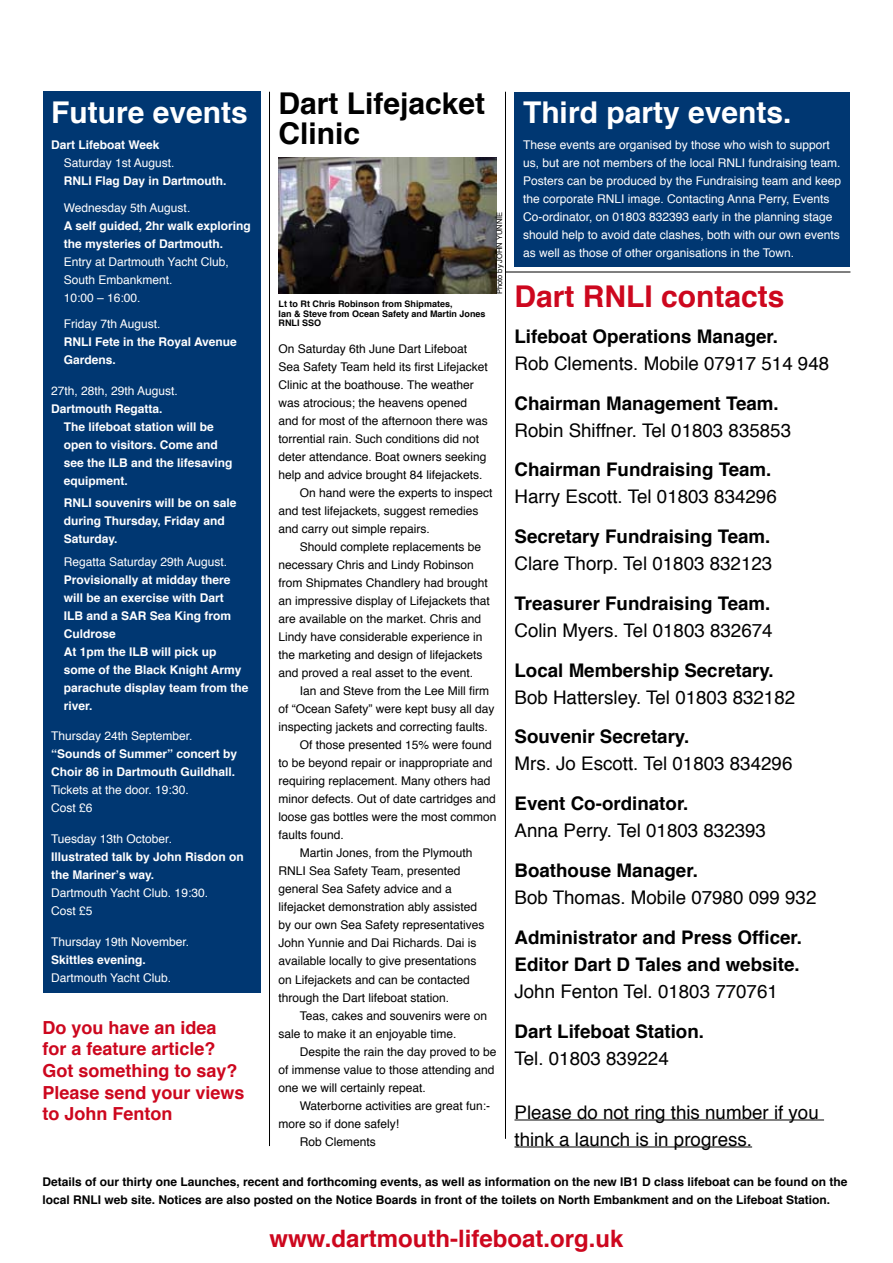
<style>
.page{position:relative;width:893px;height:1263px;background:#fff}
.page>*{position:absolute;margin:0;border:0;box-sizing:border-box;transform-origin:0 0}
.t1{font:700 30px "Helvetica";color:#fff}
.t2{font:700 30px/30px "Helvetica";color:#000}
.t3{font:700 30px "Helvetica";color:#cd071e}
.t4{font:700 24px "Helvetica";color:#cd071e}
.t5{font:18.75px/27px "Helvetica";color:#000}
.t6{font:700 18.75px/27px "Helvetica";color:#000}
.t7{font:700 18px/21.6px "Helvetica";color:#cd071e}
.t8{font:12px/18px "Helvetica";color:#000}
.t9{font:12px/18px "Helvetica";color:#fff}
.t10{font:700 12px/18px "Helvetica";color:#fff}
.t11{font:700 12px/18px "Helvetica";color:#000}
.t12{font:700 9px/9.8px "Helvetica";color:#000}
.t13{font:7.5px "Helvetica";color:#000}
</style>
<div class="page">
<hr style="left:514px;top:1119px;width:310px;height:1px;background:#000">
<hr style="left:514px;top:1146px;width:238px;height:1px;background:#000">
<hr style="left:505px;top:92px;width:1px;height:1047px;background:#000">
<div style="left:514px;top:92px;width:336px;height:174px;background:#003772"></div>
<hr style="left:506px;top:272px;width:344px;height:1px;background:#000">
<div style="left:43px;top:92px;width:217px;height:901px;background:#003772"></div>
<img style="left:278px;top:158px;width:218px;height:135px">
<hr style="left:269px;top:92px;width:1px;height:1054px;background:#000">
<h1 class="t1" style="left:51px;top:88px;width:198px">Future events</h1>
<p class="t10" style="left:51px;top:136px;width:110px">Dart Lifeboat Week</p>
<p class="t9" style="left:64px;top:154px;width:112px">Saturday 1st August.</p>
<p class="t10" style="left:64px;top:172px;width:164px">RNLI Flag Day in Dartmouth.</p>
<p class="t9" style="left:64px;top:199px;width:128px">Wednesday 5th August.</p>
<p class="t10" style="left:64px;top:217px;width:188px">A self guided, 2hr walk exploring the mysteries of Dartmouth.</p>
<p class="t9" style="left:64px;top:253px;width:166px">Entry at Dartmouth Yacht Club,<br>South Embankment.<br>10:00 – 16:00.</p>
<p class="t9" style="left:64px;top:315px;width:98px">Friday 7th August.</p>
<p class="t10" style="left:64px;top:333px;width:175px">RNLI Fete in the Royal Avenue<br>Gardens.</p>
<p class="t9" style="left:51px;top:382px;width:128px">27th, 28th, 29th August.</p>
<p class="t10" style="left:64px;top:400px;width:170px;text-indent:-13px">Dartmouth Regatta.<br>The lifeboat station will be open to visitors. Come and see the ILB and the lifesaving equipment.</p>
<p class="t10" style="left:64px;top:494px;width:174px">RNLI souvenirs will be on sale during Thursday, Friday and<br>Saturday.</p>
<p class="t9" style="left:64px;top:553px;width:165px">Regatta Saturday 29th August.</p>
<p class="t10" style="left:64px;top:570px;width:186px">Provisionally at midday there will be an exercise with Dart<br>ILB and a SAR Sea King from<br>Culdrose<br>At 1pm the ILB will pick up some of the Black Knight Army parachute display team from the river.</p>
<p class="t9" style="left:51px;top:727px;width:143px">Thursday 24th September.</p>
<p class="t10" style="left:51px;top:745px;width:188px">“Sounds of Summer” concert by<br>Choir 86 in Dartmouth Guildhall.</p>
<p class="t9" style="left:51px;top:781px;width:139px">Tickets at the door. 19:30.<br>Cost £6</p>
<p class="t9" style="left:51px;top:830px;width:122px">Tuesday 13th October.</p>
<p class="t10" style="left:51px;top:848px;width:194px">Illustrated talk by John Risdon on the Mariner’s way.</p>
<p class="t9" style="left:51px;top:884px;width:158px">Dartmouth Yacht Club. 19:30.<br>Cost £5</p>
<p class="t9" style="left:51px;top:933px;width:140px">Thursday 19th November.</p>
<p class="t10" style="left:51px;top:951px;width:96px">Skittles evening.</p>
<p class="t9" style="left:51px;top:969px;width:122px">Dartmouth Yacht Club.</p>
<h3 class="t7" style="left:43px;top:1017px;width:204px">Do you have an idea for a feature article?<br>Got something to say?<br>Please send your views to John Fenton</h3>
<h1 class="t2" style="left:278px;top:89px;width:208px">Dart Lifejacket<br>Clinic</h1>
<p class="t12" style="left:278px;top:299px;width:209px">Lt to Rt Chris Robinson from Shipmates,<br>Ian &amp; Steve from Ocean Safety and Martin Jones<br>RNLI SSO</p>
<p class="t13" style="left:494px;top:294px;width:83px;rotate:-90deg">Photo by John Yunnie</p>
<p class="t8" style="left:278px;top:341px;width:190px">On Saturday 6th June Dart Lifeboat</p>
<p class="t8" style="left:278px;top:359px;width:211px">Sea Safety Team held its first Lifejacket</p>
<p class="t8" style="left:278px;top:377px;width:197px">Clinic at the boathouse. The weather</p>
<p class="t8" style="left:278px;top:395px;width:190px">was atrocious; the heavens opened</p>
<p class="t8" style="left:278px;top:413px;width:211px">and for most of the afternoon there was</p>
<p class="t8" style="left:278px;top:431px;width:202px">torrential rain. Such conditions did not</p>
<p class="t8" style="left:278px;top:449px;width:210px">deter attendance. Boat owners seeking</p>
<p class="t8" style="left:278px;top:467px;width:206px">help and advice brought 84 lifejackets.</p>
<p class="t8" style="left:300px;top:485px;width:194px">On hand were the experts to inspect</p>
<p class="t8" style="left:278px;top:503px;width:202px">and test lifejackets, suggest remedies</p>
<p class="t8" style="left:278px;top:521px;width:153px">and carry out simple repairs.</p>
<p class="t8" style="left:300px;top:539px;width:183px">Should complete replacements be</p>
<p class="t8" style="left:278px;top:557px;width:197px">necessary Chris and Lindy Robinson</p>
<p class="t8" style="left:278px;top:575px;width:211px">from Shipmates Chandlery had brought</p>
<p class="t8" style="left:278px;top:593px;width:213px">an impressive display of Lifejackets that</p>
<p class="t8" style="left:278px;top:611px;width:204px">are available on the market. Chris and</p>
<p class="t8" style="left:278px;top:629px;width:206px">Lindy have considerable experience in</p>
<p class="t8" style="left:278px;top:647px;width:206px">the marketing and design of lifejackets</p>
<p class="t8" style="left:278px;top:665px;width:196px">and proved a real asset to the event.</p>
<p class="t8" style="left:300px;top:683px;width:191px">Ian and Steve from the Lee Mill firm</p>
<p class="t8" style="left:278px;top:701px;width:218px">of “Ocean Safety” were kept busy all day</p>
<p class="t8" style="left:278px;top:719px;width:211px">inspecting jackets and correcting faults.</p>
<p class="t8" style="left:300px;top:737px;width:194px">Of those presented 15% were found</p>
<p class="t8" style="left:278px;top:755px;width:216px">to be beyond repair or inappropriate and</p>
<p class="t8" style="left:278px;top:773px;width:214px">requiring replacement. Many others had</p>
<p class="t8" style="left:278px;top:791px;width:219px">minor defects. Out of date cartridges and</p>
<p class="t8" style="left:278px;top:809px;width:219px">loose gas bottles were the most common</p>
<p class="t8" style="left:278px;top:827px;width:67px">faults found.</p>
<p class="t8" style="left:300px;top:845px;width:174px">Martin Jones, from the Plymouth</p>
<p class="t8" style="left:278px;top:863px;width:8px">RNLI</p>
<p class="t8" style="left:278px;top:863px;width:208px;text-indent:31px">Sea Safety Team, presented general Sea Safety advice and a lifejacket demonstration ably assisted by our own Sea Safety representatives John Yunnie and Dai Richards. Dai is available locally to give presentations on Lifejackets and can be contacted through the Dart lifeboat station.</p>
<p class="t8" style="left:278px;top:1007px;width:210px;text-indent:21px">Teas, cakes and souvenirs were on sale to make it an enjoyable time.</p>
<p class="t8" style="left:278px;top:1043px;width:219px;text-indent:21px">Despite the rain the day proved to be of immense value to those attending and one we will certainly repeat.</p>
<p class="t8" style="left:300px;top:1097px;width:192px">Waterborne activities are great fun:-</p>
<p class="t8" style="left:278px;top:1115px;width:122px">more so if done safely!</p>
<p class="t8" style="left:300px;top:1133px;width:78px">Rob Clements</p>
<h1 class="t1" style="left:523px;top:88px;width:270px">Third party events.</h1>
<p class="t9" style="left:523px;top:136px;width:308px">These events are organised by those who wish to support us, but are not members of the local RNLI</p>
<p class="t9" style="left:523px;top:154px;width:320px;text-align:justify;text-indent:225px">fundraising team.<br>Posters can be produced by the Fundraising team and keep the corporate RNLI</p>
<p class="t9" style="left:523px;top:190px;width:318px;text-indent:105px">image. Contacting Anna Perry, Events Co-ordinator, on 01803 832393 early in the planning stage should help to avoid date clashes, both with our own events as well as those of other organisations in the Town.</p>
<h1 class="t3" style="left:514px;top:273px;width:272px">Dart RNLI contacts</h1>
<h3 class="t6" style="left:514px;top:323px;width:265px">Lifeboat Operations Manager.</h3>
<h3 class="t5" style="left:514px;top:350px;width:316px">Rob Clements. Mobile 07917 514 948</h3>
<h3 class="t6" style="left:514px;top:390px;width:266px">Chairman Management Team.</h3>
<h3 class="t5" style="left:514px;top:417px;width:278px">Robin Shiffner. Tel 01803 835853</h3>
<h3 class="t6" style="left:514px;top:457px;width:258px">Chairman Fundraising Team.</h3>
<h3 class="t5" style="left:514px;top:484px;width:264px">Harry Escott. Tel 01803 834296</h3>
<h3 class="t6" style="left:514px;top:523px;width:257px">Secretary Fundraising Team.</h3>
<h3 class="t5" style="left:514px;top:551px;width:259px">Clare Thorp. Tel 01803 832123</h3>
<h3 class="t6" style="left:514px;top:590px;width:257px">Treasurer Fundraising Team.</h3>
<h3 class="t5" style="left:514px;top:617px;width:260px">Colin Myers. Tel 01803 832674</h3>
<h3 class="t6" style="left:514px;top:657px;width:261px">Local Membership Secretary.</h3>
<h3 class="t5" style="left:514px;top:684px;width:282px">Bob Hattersley. Tel 01803 832182</h3>
<h3 class="t6" style="left:514px;top:724px;width:176px">Souvenir Secretary.</h3>
<h3 class="t5" style="left:514px;top:751px;width:279px">Mrs. Jo Escott. Tel 01803 834296</h3>
<h3 class="t6" style="left:514px;top:790px;width:175px">Event Co-ordinator.</h3>
<h3 class="t5" style="left:514px;top:818px;width:253px">Anna Perry. Tel 01803 832393</h3>
<h3 class="t6" style="left:514px;top:857px;width:185px">Boathouse Manager.</h3>
<h3 class="t5" style="left:514px;top:884px;width:303px">Bob Thomas. Mobile 07980 099 932</h3>
<h3 class="t6" style="left:514px;top:924px;width:289px">Administrator and Press Officer.<br>Editor Dart D Tales and website.</h3>
<h3 class="t5" style="left:514px;top:978px;width:265px">John Fenton Tel. 01803 770761</h3>
<h3 class="t6" style="left:514px;top:1018px;width:191px">Dart Lifeboat Station.</h3>
<h3 class="t5" style="left:514px;top:1045px;width:156px">Tel. 01803 839224</h3>
<h3 class="t5" style="left:514px;top:1099px;width:306px">Please do not ring this number if you think a launch is in progress.</h3>
<p class="t11" style="left:43px;top:1172px;width:806px">Details of our thirty one Launches, recent and forthcoming events, as well as information on the new IB1 D class lifeboat can be found on the local RNLI web site. Notices are also posted on the Notice Boards in front of the toilets on North Embankment and on the Lifeboat Station.</p>
<h2 class="t4" style="left:270px;top:1219px;width:355px">www.dartmouth-lifeboat.org.uk</h2>
</div>
